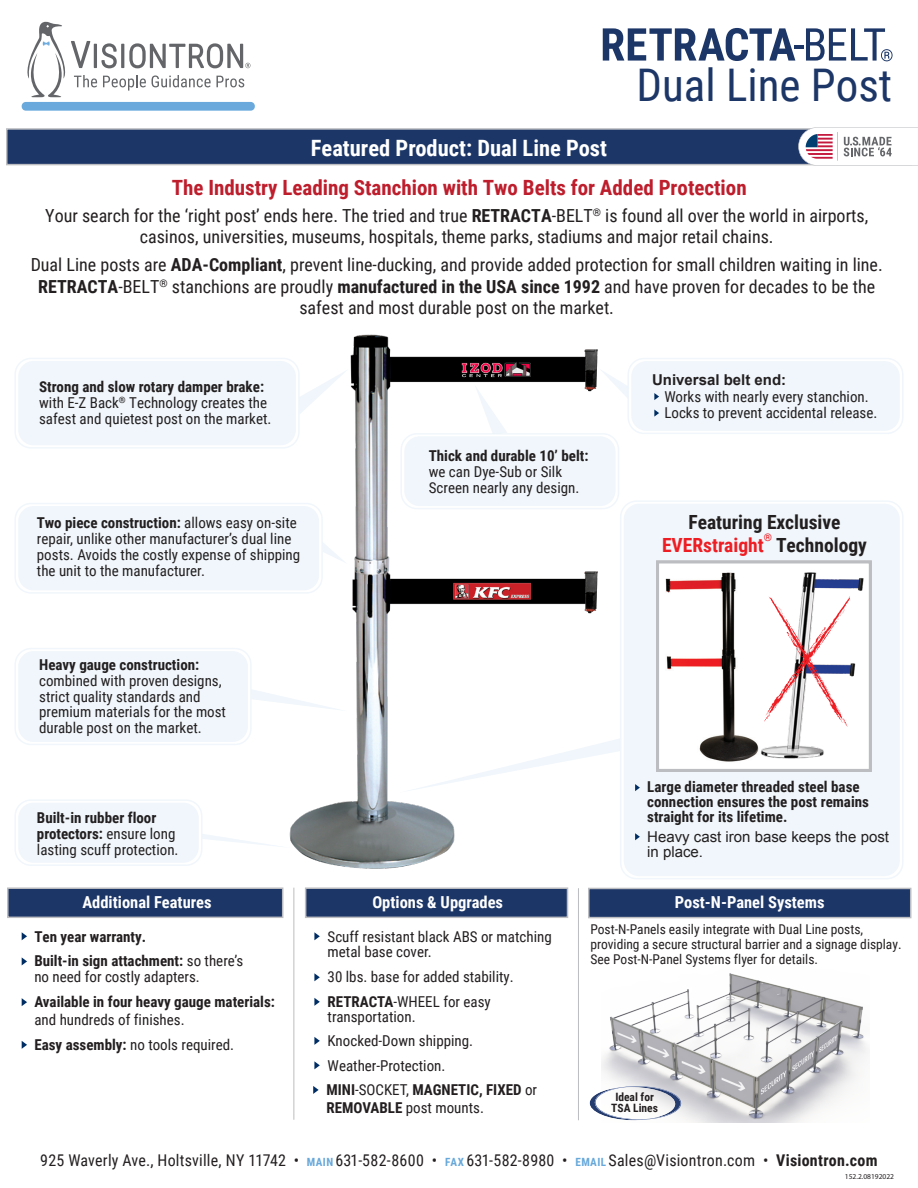
<style>
.page{position:relative;width:918px;height:1188px;background:#fff}
.page>*{position:absolute;margin:0;border:0;box-sizing:border-box;transform-origin:0 0}
.t1{font:45px "Roboto Condensed";color:#1c3667}
.t2{font:700 22.5px "Roboto Condensed";color:#fff}
.t3{font:700 21px "Roboto Condensed";color:#be1d2c}
.t4{font:700 19.5px "Roboto Condensed";color:#231f20}
.t5{font:700 19.5px "Roboto Condensed";color:#ee1d23}
.t6{font:18px/21.6px "Roboto Condensed";color:#231f20;text-align:center}
.t7{font:700 16.5px "Roboto Condensed";color:#fff}
.t8{font:16.2px "Roboto Condensed";letter-spacing:.015em;color:#231f20}
.t9{font:15px/15.8px "Roboto Condensed";color:#231f20}
.t10{font:700 15px/15px "Roboto Condensed";color:#231f20}
.t11{font:15px/15px "Arial";color:#231f20}
.t12{font:700 15px "Arial";color:#231f20}
.t13{font:13.5px/15px "Roboto Condensed";color:#231f20}
.t14{font:700 11.55px/10.4px "Roboto Condensed";color:#231f20;text-align:center}
.t15{font:700 10.5px "Roboto Condensed";color:#ee1d23}
.t16{font:7.5px "Myriad Pro";color:#231f20}
.s1{font-weight:700}
.s2{font-weight:400}
.s3{font-weight:700;font-size:11.25px;color:#67a8db}
</style>
<div class="page">
<div style="left:624px;top:504px;width:276px;height:372px;background:#f0f6fb;border-radius:15px"></div>
<div style="left:620px;top:500px;width:283px;height:379px;border:2px solid #66a9db;border-radius:16px"></div>
<div style="left:631px;top:361px;width:269px;height:70px;background:#f0f6fb;border-radius:15px"></div>
<div style="left:628px;top:358px;width:275px;height:76px;border:2px solid #66a9db;border-radius:16px"></div>
<svg style="left:618px;top:380px;width:10px;height:19px"></svg>
<div style="left:18px;top:361px;width:278px;height:84px;background:#f0f6fb;border-radius:15px"></div>
<div style="left:14px;top:358px;width:286px;height:91px;border:2px solid #66a9db;border-radius:16px"></div>
<div style="left:18px;top:506px;width:301px;height:84px;background:#f0f6fb;border-radius:15px"></div>
<div style="left:14px;top:503px;width:309px;height:91px;border:2px solid #66a9db;border-radius:16px"></div>
<div style="left:18px;top:651px;width:230px;height:91px;background:#f0f6fb;border-radius:15px"></div>
<div style="left:14px;top:648px;width:238px;height:97px;border:2px solid #66a9db;border-radius:16px"></div>
<svg style="left:251px;top:689px;width:25px;height:22px"></svg>
<div style="left:18px;top:803px;width:181px;height:60px;background:#f0f6fb;border-radius:15px"></div>
<div style="left:14px;top:799px;width:188px;height:67px;border:2px solid #66a9db;border-radius:16px"></div>
<svg style="left:202px;top:834px;width:73px;height:12px"></svg>
<svg style="left:635px;top:784px;width:5px;height:7px"></svg>
<svg style="left:635px;top:833px;width:5px;height:7px"></svg>
<div style="left:305px;top:887px;width:263px;height:31px;background:#1c3667;border:2px solid #bcbdc0"></div>
<div style="left:6px;top:128px;width:906px;height:37px;background:#1c3667;border:2px solid #bcbdc0"></div>
<div style="left:7px;top:887px;width:276px;height:31px;background:#1c3667;border:2px solid #bcbdc0"></div>
<div style="left:588px;top:888px;width:323px;height:30px;background:#1c3667;border:2px solid #bcbdc0"></div>
<hr style="left:293px;top:888px;width:1px;height:232px;background:#bcbdc0">
<svg style="left:22px;top:932px;width:5px;height:8px"></svg>
<svg style="left:22px;top:957px;width:5px;height:8px"></svg>
<svg style="left:314px;top:1037px;width:6px;height:8px"></svg>
<svg style="left:22px;top:1041px;width:5px;height:8px"></svg>
<svg style="left:314px;top:932px;width:6px;height:8px"></svg>
<div style="left:656px;top:560px;width:216px;height:212px;background:#fff;border:3px solid #bcbdc0"></div>
<svg style="left:314px;top:973px;width:6px;height:8px"></svg>
<svg style="left:314px;top:998px;width:6px;height:8px"></svg>
<svg style="left:314px;top:1061px;width:6px;height:8px"></svg>
<svg style="left:22px;top:998px;width:5px;height:8px"></svg>
<hr style="left:578px;top:888px;width:1px;height:232px;background:#bcbdc0">
<svg style="left:654px;top:393px;width:5px;height:7px"></svg>
<svg style="left:654px;top:410px;width:5px;height:7px"></svg>
<img style="left:665px;top:572px;width:91px;height:190px">
<svg style="left:313px;top:1086px;width:6px;height:8px"></svg>
<img style="left:276px;top:334px;width:342px;height:535px">
<img style="left:756px;top:572px;width:108px;height:187px">
<svg style="left:764px;top:596px;width:86px;height:131px"></svg>
<img style="left:602px;top:973px;width:265px;height:149px">
<svg style="left:589px;top:1086px;width:93px;height:34px"></svg>
<svg style="left:798px;top:127px;width:120px;height:39px;background:#dfd8dd"></svg>
<svg style="left:27px;top:21px;width:223px;height:77px"></svg>
<div style="left:22px;top:102px;width:233px;height:9px;background:#6aa9dc;border-radius:4px"></div>
<svg style="left:603px;top:28px;width:290px;height:33px"></svg>
<h1 class="t1" style="left:636px;top:54px;width:257px">Dual Line Post</h1>
<h2 class="t2" style="left:311px;top:132px;width:298px">Featured Product: Dual Line Post</h2>
<h3 class="t3" style="left:172px;top:173px;width:576px">The Industry Leading Stanchion with Two Belts for Added Protection</h3>
<p class="t6" style="left:45px;top:204px;width:824px">Your search for the ‘right post’ ends here. The tried and true <span class="s1">RETRACTA</span>-BELT<sup>®</sup> is found all over the world in airports, casinos, universities, museums, hospitals, theme parks, stadiums and major retail chains.</p>
<p class="t6" style="left:31px;top:253px;width:854px">Dual Line posts are <span class="s1">ADA-Compliant</span>, prevent line-ducking, and provide added protection for small children waiting in line.<br><span class="s1">RETRACTA</span>-BELT<sup>®</sup> stanchions are proudly <span class="s1">manufactured in the USA since 1992</span> and have proven for decades to be the safest and most durable post on the market.</p>
<p class="t9" style="left:39px;top:378px;width:234px"><span class="s1">Strong and slow rotary damper brake: </span>with E-Z Back<sup>®</sup> Technology creates the safest and quietest post on the market.</p>
<p class="t9" style="left:37px;top:515px;width:265px"><span class="s1">Two piece construction:</span> allows easy on-site repair, unlike other manufacturer’s dual line posts. Avoids the costly expense of shipping the unit to the manufacturer.</p>
<p class="t10" style="left:39px;top:657px;width:162px">Heavy gauge construction:</p>
<p class="t9" style="left:39px;top:672px;width:188px">combined with proven designs, strict quality standards and premium materials for the most durable post on the market.</p>
<p class="t10" style="left:429px;top:448px;width:161px">Thick and durable 10’ belt:</p>
<p class="t9" style="left:429px;top:463px;width:152px">we can Dye-Sub or Silk<br>Screen nearly any design.</p>
<p class="t12" style="left:652px;top:370px;width:136px">Universal belt end:</p>
<p class="t9" style="left:664px;top:388px;width:215px">Works with nearly every stanchion.<br>Locks to prevent accidental release.</p>
<h3 class="t4" style="left:688px;top:509px;width:154px">Featuring Exclusive</h3>
<h3 class="t5" style="left:662px;top:531px;width:103px">EVERstraight</h3>
<p class="t15" style="left:764px;top:530px;width:10px">®</p>
<h3 class="t4" style="left:776px;top:531px;width:92px">Technology</h3>
<p class="t9" style="left:37px;top:810px;width:143px"><span class="s1">Built-in rubber floor protectors:</span> ensure long lasting scuff protection.</p>
<p class="t7" style="left:82px;top:891px;width:131px">Additional Features</p>
<p class="t7" style="left:372px;top:891px;width:132px">Options &amp; Upgrades</p>
<p class="t10" style="left:34px;top:923px;width:210px;line-height:24.8px">Ten year warranty.<br>Built-in sign attachment: <span class="s2">so there’s</span></p>
<p class="t9" style="left:34px;top:968px;width:167px">no need for costly adapters.</p>
<p class="t9" style="left:328px;top:928px;width:226px">Scuff resistant black ABS or matching metal base cover.</p>
<p class="t9" style="left:328px;top:968px;width:188px">30 lbs. base for added stability.</p>
<p class="t10" style="left:34px;top:994px;width:242px">Available in four heavy gauge materials:</p>
<p class="t9" style="left:34px;top:1012px;width:152px">and hundreds of finishes.</p>
<p class="t9" style="left:328px;top:994px;width:165px;line-height:15px"><span class="s1">RETRACTA</span>-WHEEL for easy transportation.</p>
<p class="t9" style="left:34px;top:1037px;width:201px"><span class="s1">Easy assembly:</span> no tools required.</p>
<p class="t9" style="left:328px;top:1032px;width:147px">Knocked-Down shipping.</p>
<p class="t9" style="left:328px;top:1057px;width:119px">Weather-Protection.</p>
<p class="t10" style="left:326px;top:1080px;width:212px;line-height:18px">MINI<span class="s2">-SOCKET,</span> MAGNETIC, FIXED <span class="s2">or<br></span>REMOVABLE <span class="s2">post mounts.</span></p>
<p class="t10" style="left:647px;top:778px;width:223px">Large diameter threaded steel base connection ensures the post remains straight for its lifetime.</p>
<p class="t11" style="left:647px;top:829px;width:243px">Heavy cast iron base keeps the post in place.</p>
<p class="t7" style="left:675px;top:891px;width:151px">Post-N-Panel Systems</p>
<p class="t13" style="left:590px;top:921px;width:313px">Post-N-Panels easily integrate with Dual Line posts, providing a secure structural barrier and a signage display.<br>See Post-N-Panel Systems flyer for details.</p>
<p class="t14" style="left:611px;top:1092px;width:48px">Ideal for<br>TSA Lines</p>
<p class="t8" style="left:40px;top:1149px;width:839px">925 Waverly Ave., Holtsville, NY 11742 • <span class="s3">MAIN</span> 631-582-8600 • <span class="s3">FAX</span> 631-582-8980 • <span class="s3">EMAIL</span> Sales@Visiontron.com • <span class="s1">Visiontron.com</span></p>
<p class="t16" style="left:845px;top:1172px;width:51px">152.2.08192022</p>
</div>
